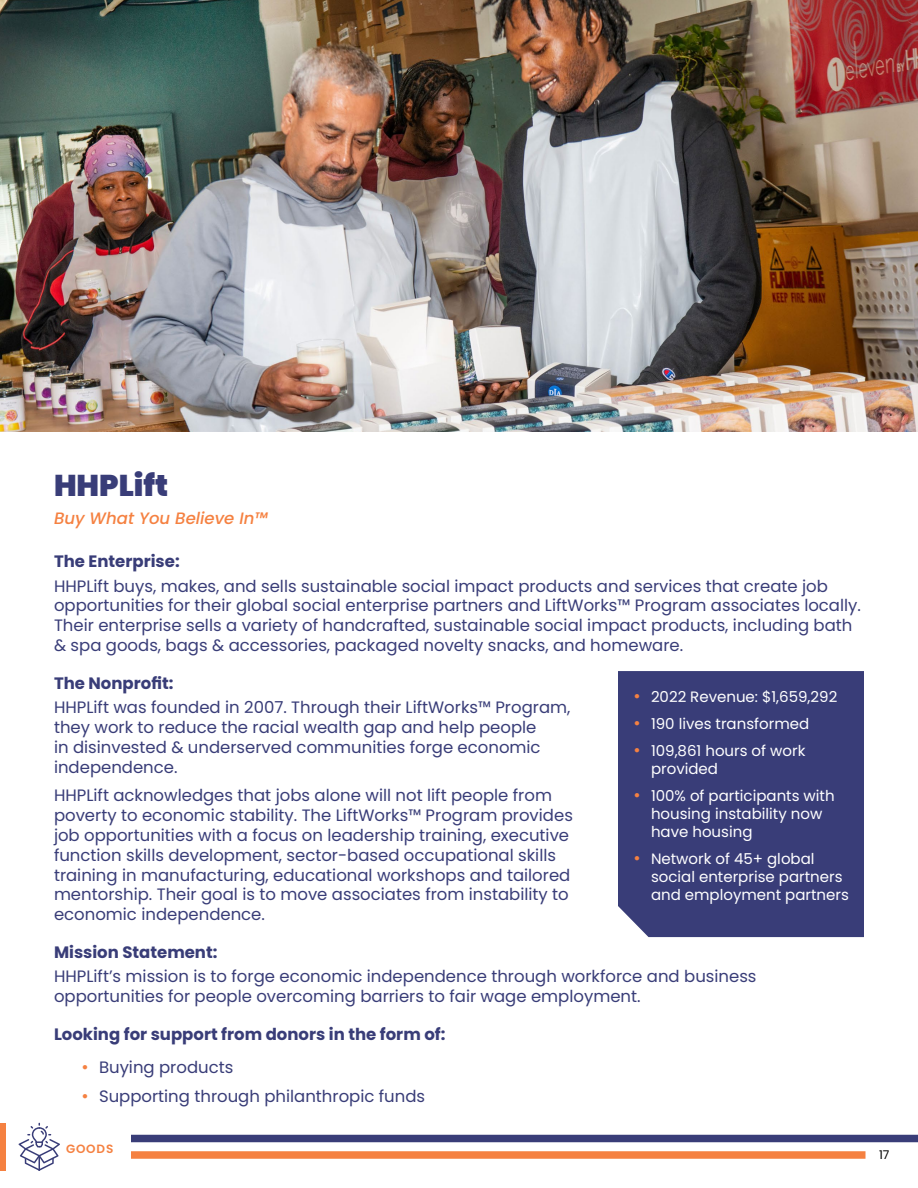
<style>
.page{position:relative;width:918px;height:1188px;background:#fff}
.page>*{position:absolute;margin:0;border:0;box-sizing:border-box;transform-origin:0 0}
.Head_2{font:900 30px "Poppins";color:#393d78}
.Copy{font:16.5px/19.8px "Poppins";color:#393d78}
.Subhead_2{font:700 16.5px "Poppins";color:#393d78}
.Tagline{font:italic 500 16.5px "Poppins";color:#f58141}
.t1{font:15px/18px "Poppins";color:#fff}
.Stat_Bullet_B{font:600 12px "Poppins";letter-spacing:.07em;color:#f58141}
.t2{font:12px "Poppins";color:#000}
.s1{font-family:"Gotham HTF";color:#f58141}
.s2{font-family:"Gotham HTF";font-size:16.5px;color:#f58141}
</style>
<div class="page">
<div style="left:0;top:1151px;width:866px;height:8px;background:#f58141"></div>
<div style="left:54px;top:1135px;width:864px;height:7px;background:#393d78"></div>
<img style="left:0;top:0;width:918px;height:432px">
<div style="left:618px;top:671px;width:246px;height:266px;background:#393d78"></div>
<div style="left:6px;top:1123px;width:124px;height:48px;background:#fff"></div>
<svg style="left:19px;top:1123px;width:41px;height:48px"></svg>
<div style="left:0;top:1123px;width:6px;height:48px;background:#f58141"></div>
<p class="Head_2" style="left:54px;top:468px;width:116px">HHPLift</p>
<p class="Tagline" style="left:54px;top:508px;width:215px">Buy What You Believe In™</p>
<p class="Subhead_2" style="left:54px;top:552px;width:127px">The Enterprise:</p>
<p class="Copy" style="left:54px;top:576px;width:807px">HHPLift buys, makes, and sells sustainable social impact products and services that create job opportunities for their global social enterprise partners and LiftWorks™ Program associates locally.<br>Their enterprise sells a variety of handcrafted, sustainable social impact products, including bath &amp; spa goods, bags &amp; accessories, packaged novelty snacks, and homeware.</p>
<p class="Subhead_2" style="left:54px;top:674px;width:121px">The Nonprofit:</p>
<p class="Copy" style="left:54px;top:698px;width:518px">HHPLift was founded in 2007. Through their LiftWorks™ Program, they work to reduce the racial wealth gap and help people<br>in disinvested &amp; underserved communities forge economic independence.</p>
<p class="Copy" style="left:54px;top:786px;width:520px">HHPLift acknowledges that jobs alone will not lift people from poverty to economic stability. The LiftWorks™ Program provides job opportunities with a focus on leadership training, executive function skills development, sector-based occupational skills training in manufacturing, educational workshops and tailored mentorship. Their goal is to move associates from instability to economic independence.</p>
<p class="Subhead_2" style="left:54px;top:943px;width:165px">Mission Statement:</p>
<p class="Copy" style="left:54px;top:967px;width:704px">HHPLift’s mission is to forge economic independence through workforce and business opportunities for people overcoming barriers to fair wage employment.</p>
<p class="Subhead_2" style="left:54px;top:1025px;width:393px">Looking for support from donors in the form of:</p>
<p class="Copy" style="left:81px;top:1058px;width:154px"><span class="s1">•</span> Buying products</p>
<p class="Copy" style="left:81px;top:1086px;width:346px"><span class="s1">•</span> Supporting through philanthropic funds</p>
<p class="t1" style="left:633px;top:688px;width:206px"><span class="s2">•</span> 2022 Revenue: $1,659,292</p>
<p class="t1" style="left:633px;top:715px;width:178px"><span class="s2">•</span> 190 lives transformed</p>
<p class="t1" style="left:651px;top:742px;width:156px;text-indent:-18px"><span class="s2">•</span> 109,861 hours of work provided</p>
<p class="t1" style="left:651px;top:787px;width:185px;text-indent:-18px"><span class="s2">•</span> 100% of participants with housing instability now have housing</p>
<p class="t1" style="left:651px;top:850px;width:199px;text-indent:-18px"><span class="s2">•</span> Network of 45+ global social enterprise partners and employment partners</p>
<p class="Stat_Bullet_B" style="left:66px;top:1142px;width:49px">GOODS</p>
<p class="t2" style="left:879px;top:1148px;width:12px">17</p>
</div>
